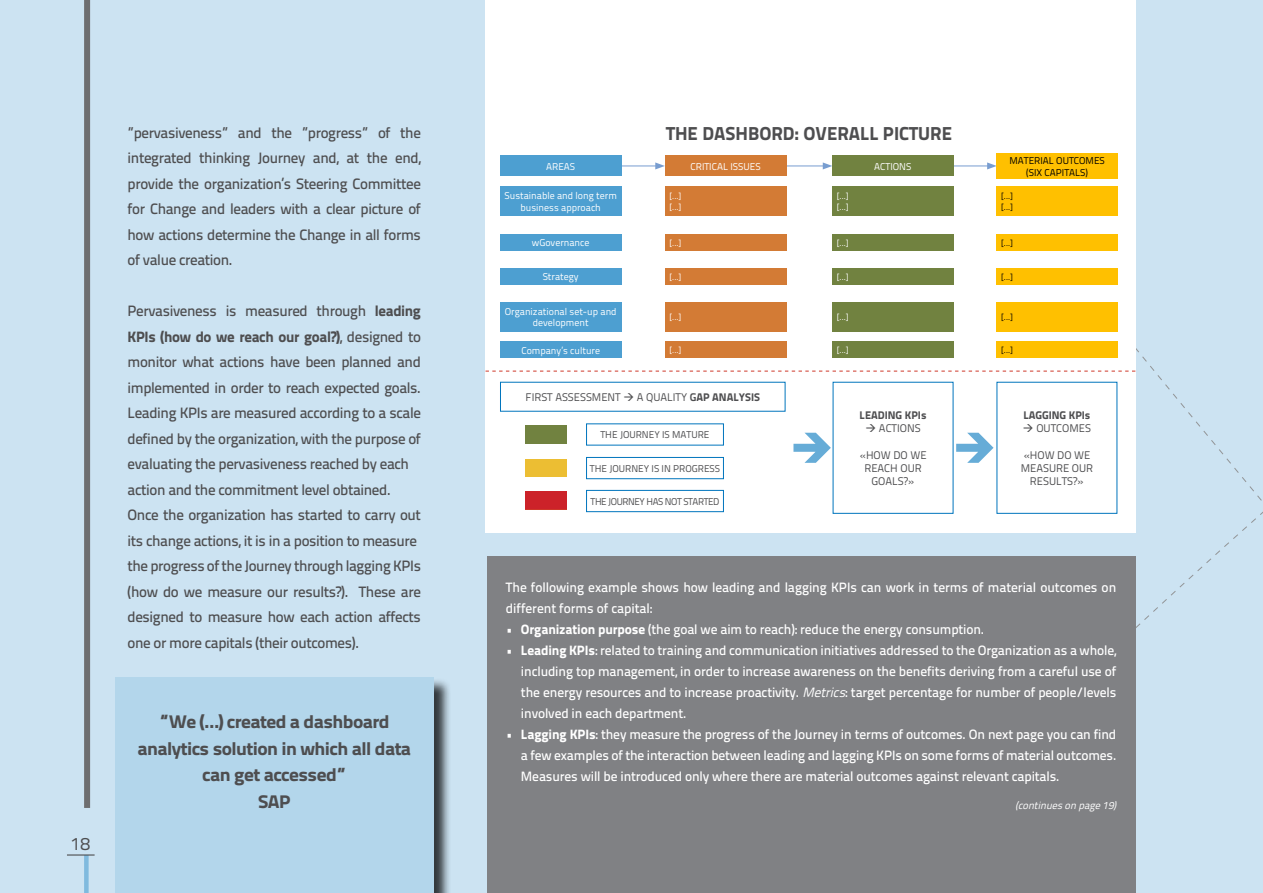
<style>
.page{position:relative;width:1263px;height:893px;background:#cce3f2}
.page>*{position:absolute;margin:0;border:0;box-sizing:border-box;transform-origin:0 0}
.t1{font:800 18.75px "Titillium Text 22 L";color:#4e4e50}
.t2{font:800 18.3px/26.7px "Titillium Text 22 L";letter-spacing:-.03em;color:#4e4e50;text-align:center;scale:1.07 1}
.t3{font:18px "Titillium Text 22 L";color:#4e4e50}
.t4{font:500 15px/25.5px "Titillium Text 22 L";letter-spacing:-.025em;color:#4e4e50;text-align:justify}
.t5{font:500 13.5px/21px "Titillium Text 22 L";letter-spacing:-.01em;color:#fff;text-align:justify}
.t6{font:11.1px/13.4px "Titillium Text 22 L";color:#4e4e50;text-align:center}
.t7{font:800 11.1px "Titillium Text 22 L";color:#4e4e50}
.t8{font:italic 10.5px "Titillium Text L";letter-spacing:-.005em;color:#fff}
.t9{font:9.9px/11.9px "Titillium Text 22 L";color:#fff;text-align:center}
.t10{font:9.9px "Titillium Text 22 L";color:#4e4e50}
.t11{font:9.9px/11.9px "Titillium Text 22 L";color:#000;text-align:center}
.t12{font:9.9px "Titillium Text 22 L";letter-spacing:-.04em;color:#4e4e50}
.t13{font:8.55px/10.2px "Titillium Text 22 L";color:#fff}
.t14{font:8.55px/10.2px "Titillium Text 22 L";color:#000}
.s1{font-weight:800}
.s2{font-weight:700}
.s3{font-family:"Titillium Text L";font-weight:400;font-style:italic}
</style>
<div class="page">
<div style="left:115px;top:678px;width:336px;height:215px;background:#000;opacity:.75"></div>
<div style="left:115px;top:677px;width:319px;height:216px;background:#b3d6eb"></div>
<div style="left:485px;top:0;width:650px;height:533px;background:#fff"></div>
<div style="left:586px;top:490px;width:138px;height:22px;border:1px solid #0075bd"></div>
<div style="left:525px;top:492px;width:42px;height:18px;background:#cc2229"></div>
<hr style="left:614px;top:166px;width:44px;height:1px;background:#789dd0">
<svg style="left:655px;top:162px;width:10px;height:7px"></svg>
<hr style="left:773px;top:166px;width:52px;height:1px;background:#789dd0">
<svg style="left:823px;top:162px;width:9px;height:7px"></svg>
<hr style="left:945px;top:166px;width:44px;height:1px;background:#789dd0">
<svg style="left:987px;top:162px;width:9px;height:7px"></svg>
<div style="left:500px;top:156px;width:121px;height:20px;background:#4d9fd1"></div>
<div style="left:665px;top:156px;width:121px;height:20px;background:#d37b35"></div>
<div style="left:832px;top:156px;width:121px;height:20px;background:#718240"></div>
<div style="left:996px;top:153px;width:122px;height:26px;background:#ffc000"></div>
<div style="left:500px;top:187px;width:121px;height:29px;background:#4d9fd1"></div>
<div style="left:500px;top:234px;width:121px;height:17px;background:#4d9fd1"></div>
<div style="left:500px;top:268px;width:121px;height:17px;background:#4d9fd1"></div>
<div style="left:500px;top:342px;width:121px;height:16px;background:#4d9fd1"></div>
<div style="left:665px;top:342px;width:121px;height:16px;background:#d37b35"></div>
<div style="left:832px;top:342px;width:121px;height:16px;background:#718240"></div>
<div style="left:996px;top:342px;width:122px;height:16px;background:#ffc000"></div>
<div style="left:665px;top:268px;width:121px;height:17px;background:#d37b35"></div>
<div style="left:832px;top:268px;width:121px;height:17px;background:#718240"></div>
<div style="left:996px;top:268px;width:122px;height:17px;background:#ffc000"></div>
<div style="left:665px;top:234px;width:121px;height:17px;background:#d37b35"></div>
<div style="left:832px;top:234px;width:121px;height:17px;background:#718240"></div>
<div style="left:996px;top:234px;width:122px;height:17px;background:#ffc000"></div>
<div style="left:665px;top:302px;width:121px;height:29px;background:#d37b35"></div>
<div style="left:832px;top:302px;width:121px;height:29px;background:#718240"></div>
<div style="left:996px;top:302px;width:122px;height:29px;background:#ffc000"></div>
<div style="left:665px;top:187px;width:121px;height:29px;background:#d37b35"></div>
<div style="left:832px;top:187px;width:121px;height:29px;background:#718240"></div>
<div style="left:996px;top:187px;width:122px;height:29px;background:#ffc000"></div>
<div style="left:500px;top:302px;width:121px;height:29px;background:#4d9fd1"></div>
<svg style="left:485px;top:371px;width:650px;height:1px"></svg>
<div style="left:525px;top:425px;width:42px;height:19px;background:#718240"></div>
<div style="left:586px;top:457px;width:138px;height:22px;border:1px solid #0075bd"></div>
<div style="left:525px;top:459px;width:42px;height:18px;background:#ecbe33"></div>
<svg style="left:793px;top:433px;width:38px;height:30px"></svg>
<svg style="left:956px;top:433px;width:37px;height:30px"></svg>
<div style="left:525px;top:491px;width:42px;height:17px;background:#cc2229"></div>
<div style="left:487px;top:556px;width:648px;height:337px;background:#808184"></div>
<div style="left:84px;top:0;width:6px;height:808px;background:#6d6e70"></div>
<div style="left:84px;top:855px;width:5px;height:38px;background:#80bade"></div>
<hr style="left:67px;top:854px;width:28px;height:2px;background:#4e4e50">
<p class="t3" style="left:71px;top:830px;width:21px">18</p>
<p class="t4" style="left:128px;top:119px;width:295px">”pervasiveness” and the ”progress” of the integrated thinking Journey and, at the end, provide the organization’s Steering Committee for Change and leaders with a clear picture of how actions determine the Change in all forms of value creation.</p>
<p class="t4" style="left:128px;top:297px;width:295px;text-align:left">Pervasiveness is measured through <span class="s1">leading KPIs (how do we reach our goal?)</span>, designed to monitor what actions have been planned and implemented in order to reach expected goals.<br>Leading KPIs are measured according to a scale defined by the organization, with the purpose of evaluating the pervasiveness reached by each action and the commitment level obtained.<br>Once the organization has started to carry out its change actions, it is in a position to measure the progress of the Journey through lagging KPIs (how do we measure our results?). These are designed to measure how each action affects one or more capitals (their outcomes).</p>
<p class="t2" style="left:137px;top:707px;width:257px">“We (…) created a dashboard analytics solution in which all data can get accessed”<br>SAP</p>
<p class="t9" style="left:546px;top:160px;width:30px">AREAS</p>
<p class="t9" style="left:504px;top:189px;width:114px">Sustainable and long term business approach</p>
<p class="t9" style="left:532px;top:236px;width:59px">wGovernance</p>
<p class="t9" style="left:543px;top:270px;width:38px">Strategy</p>
<p class="t9" style="left:505px;top:305px;width:113px">Organizational set-up and development</p>
<p class="t1" style="left:666px;top:118px;width:288px">THE DASHBORD: OVERALL PICTURE</p>
<p class="t9" style="left:690px;top:160px;width:72px">CRITICAL ISSUES</p>
<p class="t9" style="left:874px;top:160px;width:39px">ACTIONS</p>
<p class="t11" style="left:1009px;top:154px;width:97px">MATERIAL OUTCOMES (SIX CAPITALS)</p>
<p class="t13" style="left:670px;top:191px;width:13px">[...] [...]</p>
<p class="t13" style="left:837px;top:191px;width:13px">[...] [...]</p>
<p class="t14" style="left:1001px;top:191px;width:13px">[...] [...]</p>
<p class="t13" style="left:670px;top:237px;width:13px">[...]</p>
<p class="t13" style="left:837px;top:237px;width:13px">[...]</p>
<p class="t14" style="left:1001px;top:237px;width:13px">[...]</p>
<p class="t13" style="left:670px;top:271px;width:13px">[...]</p>
<p class="t13" style="left:837px;top:271px;width:13px">[...]</p>
<p class="t14" style="left:1001px;top:271px;width:13px">[...]</p>
<p class="t13" style="left:670px;top:311px;width:13px">[...]</p>
<p class="t13" style="left:837px;top:311px;width:13px">[...]</p>
<p class="t14" style="left:1001px;top:311px;width:13px">[...]</p>
<p class="t9" style="left:521px;top:344px;width:80px">Company’s culture</p>
<p class="t13" style="left:670px;top:345px;width:13px">[...]</p>
<p class="t13" style="left:837px;top:345px;width:13px">[...]</p>
<p class="t14" style="left:1001px;top:345px;width:13px">[...]</p>
<p class="t6" style="left:526px;top:390px;width:236px">FIRST ASSESSMENT → A QUALITY <span class="s2">G</span><span class="s1">AP ANALYSIS</span></p>
<p class="t10" style="left:600px;top:427px;width:111px">THE JOURNEY IS MATURE</p>
<p class="t10" style="left:590px;top:461px;width:132px">THE JOURNEY IS IN PROGRESS</p>
<p class="t12" style="left:591px;top:494px;width:130px">THE JOURNEY HAS NOT STARTED</p>
<p class="t7" style="left:859px;top:406px;width:68px">LEADING KPIs</p>
<p class="t6" style="left:865px;top:421px;width:57px">→ ACTIONS</p>
<p class="t6" style="left:859px;top:447px;width:69px">«HOW DO WE<br>REACH OUR<br>GOALS?»</p>
<p class="t7" style="left:1023px;top:406px;width:69px">LAGGING KPIs</p>
<p class="t6" style="left:1023px;top:421px;width:69px">→ OUTCOMES</p>
<p class="t6" style="left:1021px;top:447px;width:74px">«HOW DO WE<br>MEASURE OUR<br>RESULTS?»</p>
<p class="t5" style="left:506px;top:576px;width:612px">The following example shows how leading and lagging KPIs can work in terms of material outcomes on different forms of capital:</p>
<p class="t5" style="left:506px;top:618px;width:480px"><span class="s1">• Organization purpose</span> (the goal we aim to reach): reduce the energy consumption.</p>
<p class="t5" style="left:521px;top:639px;width:597px;text-indent:-15px"><span class="s1">• Leading KPIs</span>: related to training and communication initiatives addressed to the Organization as a whole, including top management, in order to increase awareness on the benefits deriving from a careful use of the energy resources and to increase proactivity. <span class="s3">Metrics</span>: target percentage for number of people/levels involved in each department.</p>
<p class="t5" style="left:521px;top:723px;width:597px;text-indent:-15px"><span class="s1">• Lagging KPIs</span>: they measure the progress of the Journey in terms of outcomes. On next page you can find a few examples of the interaction between leading and lagging KPIs on some forms of material outcomes.<br>Measures will be introduced only where there are material outcomes against relevant capitals.</p>
<p class="t8" style="left:1015px;top:797px;width:103px">(continues on page 19)</p>
</div>
